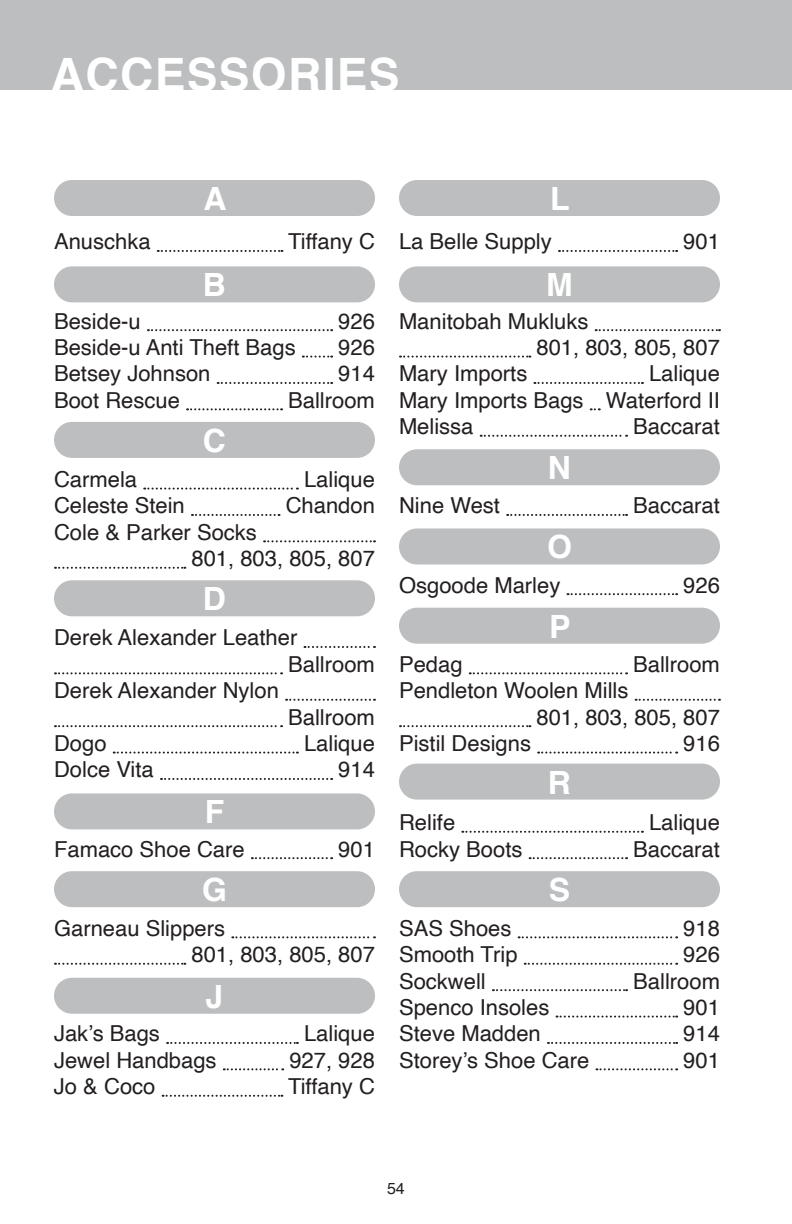
<style>
.page{position:relative;width:792px;height:1224px;background:#fff}
.page>*{position:absolute;margin:0;border:0;box-sizing:border-box;transform-origin:0 0}
.t1{font:700 46px "Helvetica";letter-spacing:.03em;color:#fff}
.t2{font:700 32px "Helvetica";color:#fff}
.t3{font:22px/26.4px "Helvetica";color:#231f20}
.t4{font:16px "Helvetica";color:#231f20}
</style>
<div class="page">
<div style="left:0;top:0;width:792px;height:90px;background:#bcbec0"></div>
<svg style="left:158px;top:250px;width:124px;height:2px"></svg>
<svg style="left:148px;top:329px;width:184px;height:2px"></svg>
<svg style="left:303px;top:356px;width:29px;height:2px"></svg>
<svg style="left:218px;top:382px;width:114px;height:2px"></svg>
<svg style="left:187px;top:408px;width:95px;height:2px"></svg>
<svg style="left:144px;top:488px;width:154px;height:2px"></svg>
<svg style="left:192px;top:514px;width:88px;height:2px"></svg>
<svg style="left:264px;top:540px;width:111px;height:2px"></svg>
<svg style="left:55px;top:567px;width:130px;height:2px"></svg>
<svg style="left:304px;top:646px;width:71px;height:2px"></svg>
<svg style="left:55px;top:672px;width:227px;height:2px"></svg>
<svg style="left:286px;top:699px;width:89px;height:2px"></svg>
<svg style="left:55px;top:725px;width:227px;height:2px"></svg>
<svg style="left:114px;top:752px;width:184px;height:2px"></svg>
<svg style="left:161px;top:778px;width:171px;height:2px"></svg>
<svg style="left:252px;top:857px;width:80px;height:2px"></svg>
<svg style="left:232px;top:936px;width:143px;height:2px"></svg>
<svg style="left:55px;top:963px;width:130px;height:2px"></svg>
<svg style="left:167px;top:1042px;width:131px;height:2px"></svg>
<svg style="left:224px;top:1068px;width:59px;height:2px"></svg>
<svg style="left:163px;top:1095px;width:119px;height:2px"></svg>
<svg style="left:559px;top:250px;width:118px;height:2px"></svg>
<svg style="left:596px;top:329px;width:124px;height:2px"></svg>
<svg style="left:400px;top:356px;width:130px;height:2px"></svg>
<svg style="left:534px;top:382px;width:109px;height:2px"></svg>
<svg style="left:591px;top:408px;width:9px;height:2px"></svg>
<svg style="left:481px;top:435px;width:146px;height:2px"></svg>
<svg style="left:507px;top:514px;width:120px;height:2px"></svg>
<svg style="left:568px;top:593px;width:109px;height:2px"></svg>
<svg style="left:470px;top:672px;width:157px;height:2px"></svg>
<svg style="left:636px;top:699px;width:84px;height:2px"></svg>
<svg style="left:400px;top:725px;width:130px;height:2px"></svg>
<svg style="left:538px;top:752px;width:139px;height:2px"></svg>
<svg style="left:462px;top:831px;width:181px;height:2px"></svg>
<svg style="left:530px;top:857px;width:97px;height:2px"></svg>
<svg style="left:519px;top:936px;width:158px;height:2px"></svg>
<svg style="left:525px;top:963px;width:152px;height:2px"></svg>
<svg style="left:493px;top:989px;width:134px;height:2px"></svg>
<svg style="left:557px;top:1016px;width:120px;height:2px"></svg>
<svg style="left:548px;top:1042px;width:129px;height:2px"></svg>
<svg style="left:596px;top:1068px;width:81px;height:2px"></svg>
<div style="left:54px;top:180px;width:321px;height:36px;background:#bcbec0;border-radius:18px"></div>
<div style="left:54px;top:422px;width:321px;height:36px;background:#bcbec0;border-radius:18px"></div>
<div style="left:399px;top:764px;width:321px;height:36px;background:#bcbec0;border-radius:18px"></div>
<div style="left:399px;top:528px;width:321px;height:36px;background:#bcbec0;border-radius:18px"></div>
<div style="left:54px;top:871px;width:321px;height:36px;background:#bcbec0;border-radius:18px"></div>
<div style="left:399px;top:180px;width:321px;height:36px;background:#bcbec0;border-radius:18px"></div>
<div style="left:54px;top:978px;width:321px;height:36px;background:#bcbec0;border-radius:18px"></div>
<div style="left:399px;top:871px;width:321px;height:36px;background:#bcbec0;border-radius:18px"></div>
<div style="left:399px;top:608px;width:321px;height:36px;background:#bcbec0;border-radius:18px"></div>
<div style="left:399px;top:266px;width:321px;height:36px;background:#bcbec0;border-radius:18px"></div>
<div style="left:399px;top:449px;width:321px;height:36px;background:#bcbec0;border-radius:18px"></div>
<div style="left:54px;top:266px;width:321px;height:36px;background:#bcbec0;border-radius:18px"></div>
<div style="left:54px;top:793px;width:321px;height:36px;background:#bcbec0;border-radius:18px"></div>
<div style="left:54px;top:580px;width:321px;height:36px;background:#bcbec0;border-radius:18px"></div>
<h1 class="t1" style="left:51px;top:37px;width:350px">ACCESSORIES</h1>
<h2 class="t2" style="left:204px;top:173px;width:25px">A</h2>
<h2 class="t2" style="left:550px;top:173px;width:21px">L</h2>
<p class="t3" style="left:54px;top:229px;width:98px">Anuschka</p>
<p class="t3" style="left:288px;top:229px;width:88px">Tiffany C</p>
<h2 class="t2" style="left:203px;top:259px;width:25px">B</h2>
<p class="t3" style="left:54px;top:308px;width:88px">Beside-u</p>
<p class="t3" style="left:338px;top:308px;width:38px">926</p>
<p class="t3" style="left:54px;top:335px;width:243px">Beside-u Anti Theft Bags</p>
<p class="t3" style="left:338px;top:335px;width:38px">926</p>
<p class="t3" style="left:54px;top:361px;width:158px">Betsey Johnson</p>
<p class="t3" style="left:338px;top:361px;width:38px">914</p>
<p class="t3" style="left:54px;top:387px;width:127px">Boot Rescue</p>
<p class="t3" style="left:288px;top:387px;width:88px">Ballroom</p>
<h2 class="t2" style="left:203px;top:415px;width:25px">C</h2>
<p class="t3" style="left:54px;top:467px;width:85px">Carmela</p>
<p class="t3" style="left:304px;top:467px;width:72px">Lalique</p>
<p class="t3" style="left:54px;top:493px;width:132px">Celeste Stein</p>
<p class="t3" style="left:286px;top:493px;width:91px">Chandon</p>
<p class="t3" style="left:192px;top:519px;width:185px;text-indent:-138px">Cole &amp; Parker Socks<br>801, 803, 805, 807</p>
<h2 class="t2" style="left:203px;top:573px;width:25px">D</h2>
<p class="t3" style="left:54px;top:625px;width:245px">Derek Alexander Leather</p>
<p class="t3" style="left:288px;top:651px;width:88px">Ballroom</p>
<p class="t3" style="left:54px;top:678px;width:227px">Derek Alexander Nylon</p>
<p class="t3" style="left:288px;top:704px;width:88px">Ballroom</p>
<p class="t3" style="left:54px;top:731px;width:54px">Dogo</p>
<p class="t3" style="left:304px;top:731px;width:72px">Lalique</p>
<p class="t3" style="left:54px;top:757px;width:101px">Dolce Vita</p>
<p class="t3" style="left:338px;top:757px;width:38px">914</p>
<h2 class="t2" style="left:205px;top:786px;width:21px">F</h2>
<p class="t3" style="left:54px;top:836px;width:192px">Famaco Shoe Care</p>
<p class="t3" style="left:338px;top:836px;width:38px">901</p>
<h2 class="t2" style="left:202px;top:864px;width:26px">G</h2>
<p class="t3" style="left:192px;top:915px;width:185px;text-indent:-138px">Garneau Slippers<br>801, 803, 805, 807</p>
<h2 class="t2" style="left:206px;top:971px;width:19px">J</h2>
<p class="t3" style="left:54px;top:1021px;width:107px">Jak’s Bags</p>
<p class="t3" style="left:304px;top:1021px;width:72px">Lalique</p>
<p class="t3" style="left:54px;top:1047px;width:164px">Jewel Handbags</p>
<p class="t3" style="left:289px;top:1047px;width:87px">927, 928</p>
<p class="t3" style="left:54px;top:1074px;width:103px">Jo &amp; Coco</p>
<p class="t3" style="left:288px;top:1074px;width:88px">Tiffany C</p>
<p class="t3" style="left:399px;top:229px;width:154px">La Belle Supply</p>
<p class="t3" style="left:683px;top:229px;width:38px">901</p>
<h2 class="t2" style="left:546px;top:259px;width:28px">M</h2>
<p class="t3" style="left:399px;top:308px;width:191px">Manitobah Mukluks</p>
<p class="t3" style="left:537px;top:335px;width:185px">801, 803, 805, 807</p>
<p class="t3" style="left:399px;top:361px;width:130px">Mary Imports</p>
<p class="t3" style="left:399px;top:361px;width:323px;text-align:justify;text-indent:250px">Lalique Mary Imports Bags Waterford II Melissa</p>
<p class="t3" style="left:633px;top:414px;width:88px">Baccarat</p>
<h2 class="t2" style="left:548px;top:442px;width:25px">N</h2>
<p class="t3" style="left:399px;top:493px;width:103px">Nine West</p>
<p class="t3" style="left:633px;top:493px;width:88px">Baccarat</p>
<h2 class="t2" style="left:547px;top:521px;width:26px">O</h2>
<p class="t3" style="left:399px;top:572px;width:163px">Osgoode Marley</p>
<p class="t3" style="left:683px;top:572px;width:38px">926</p>
<h2 class="t2" style="left:549px;top:601px;width:23px">P</h2>
<p class="t3" style="left:399px;top:651px;width:65px">Pedag</p>
<p class="t3" style="left:633px;top:651px;width:88px">Ballroom</p>
<p class="t3" style="left:399px;top:678px;width:231px">Pendleton Woolen Mills</p>
<p class="t3" style="left:537px;top:704px;width:185px">801, 803, 805, 807</p>
<p class="t3" style="left:399px;top:731px;width:134px">Pistil Designs</p>
<p class="t3" style="left:683px;top:731px;width:38px">916</p>
<h2 class="t2" style="left:548px;top:757px;width:25px">R</h2>
<p class="t3" style="left:399px;top:810px;width:58px">Relife</p>
<p class="t3" style="left:649px;top:810px;width:72px">Lalique</p>
<p class="t3" style="left:399px;top:836px;width:125px">Rocky Boots</p>
<p class="t3" style="left:633px;top:836px;width:88px">Baccarat</p>
<h2 class="t2" style="left:549px;top:864px;width:23px">S</h2>
<p class="t3" style="left:399px;top:915px;width:114px">SAS Shoes</p>
<p class="t3" style="left:683px;top:915px;width:38px">918</p>
<p class="t3" style="left:399px;top:942px;width:120px">Smooth Trip</p>
<p class="t3" style="left:683px;top:942px;width:38px">926</p>
<p class="t3" style="left:399px;top:968px;width:88px">Sockwell</p>
<p class="t3" style="left:633px;top:968px;width:88px">Ballroom</p>
<p class="t3" style="left:399px;top:995px;width:152px">Spenco Insoles</p>
<p class="t3" style="left:683px;top:995px;width:38px">901</p>
<p class="t3" style="left:399px;top:1021px;width:143px">Steve Madden</p>
<p class="t3" style="left:683px;top:1021px;width:38px">914</p>
<p class="t3" style="left:399px;top:1047px;width:192px">Storey’s Shoe Care</p>
<p class="t3" style="left:683px;top:1047px;width:38px">901</p>
<p class="t4" style="left:387px;top:1176px;width:19px">54</p>
</div>
